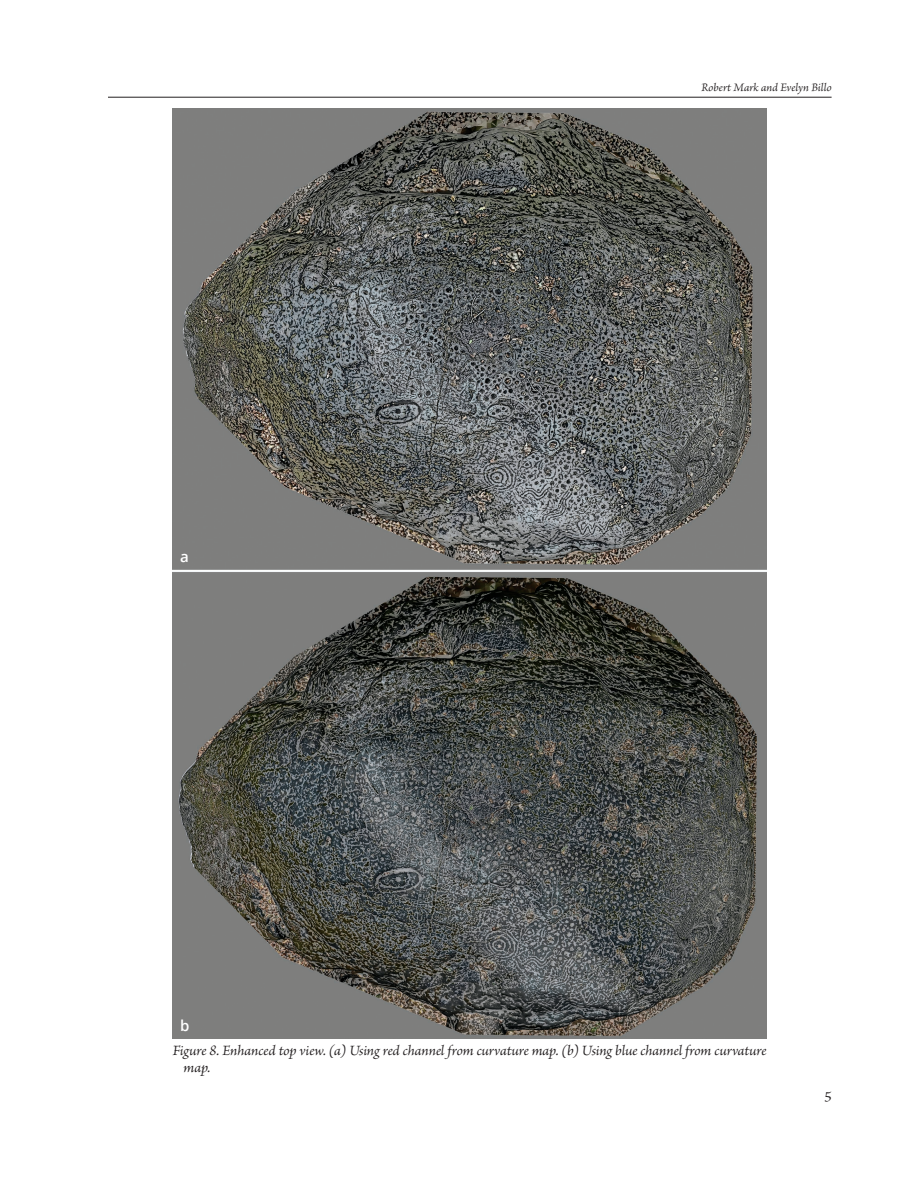
<style>
.page{position:relative;width:918px;height:1188px;background:#fff}
.page>*{position:absolute;margin:0;border:0;box-sizing:border-box;transform-origin:0 0}
.CAPTIONS{font:italic 15px/16.5px "Brioso Pro";letter-spacing:-.01em;color:#211d1e}
.FIGURE_LETTERS_WHITE{font:600 15px "Open Sans";color:#fff}
.t1{font:15px "Brioso Pro";color:#231f20}
.t2{font:italic 12px "Brioso Pro";letter-spacing:-.005em;color:#231f20}
</style>
<div class="page">
<hr style="left:108px;top:97px;width:724px;height:1px;background:#231f20">
<img style="left:173px;top:108px;width:594px;height:931px">
<p class="FIGURE_LETTERS_WHITE" style="left:180px;top:546px;width:10px">a</p>
<p class="FIGURE_LETTERS_WHITE" style="left:180px;top:1015px;width:11px">b</p>
<p class="t2" style="left:701px;top:79px;width:132px">Robert Mark and Evelyn Billo</p>
<p class="CAPTIONS" style="left:184px;top:1042px;width:585px;text-indent:-11px">Figure 8. Enhanced top view. (a) Using red channel from curvature map. (b) Using blue channel from curvature map.</p>
<p class="t1" style="left:824px;top:1089px;width:9px">5</p>
</div>
